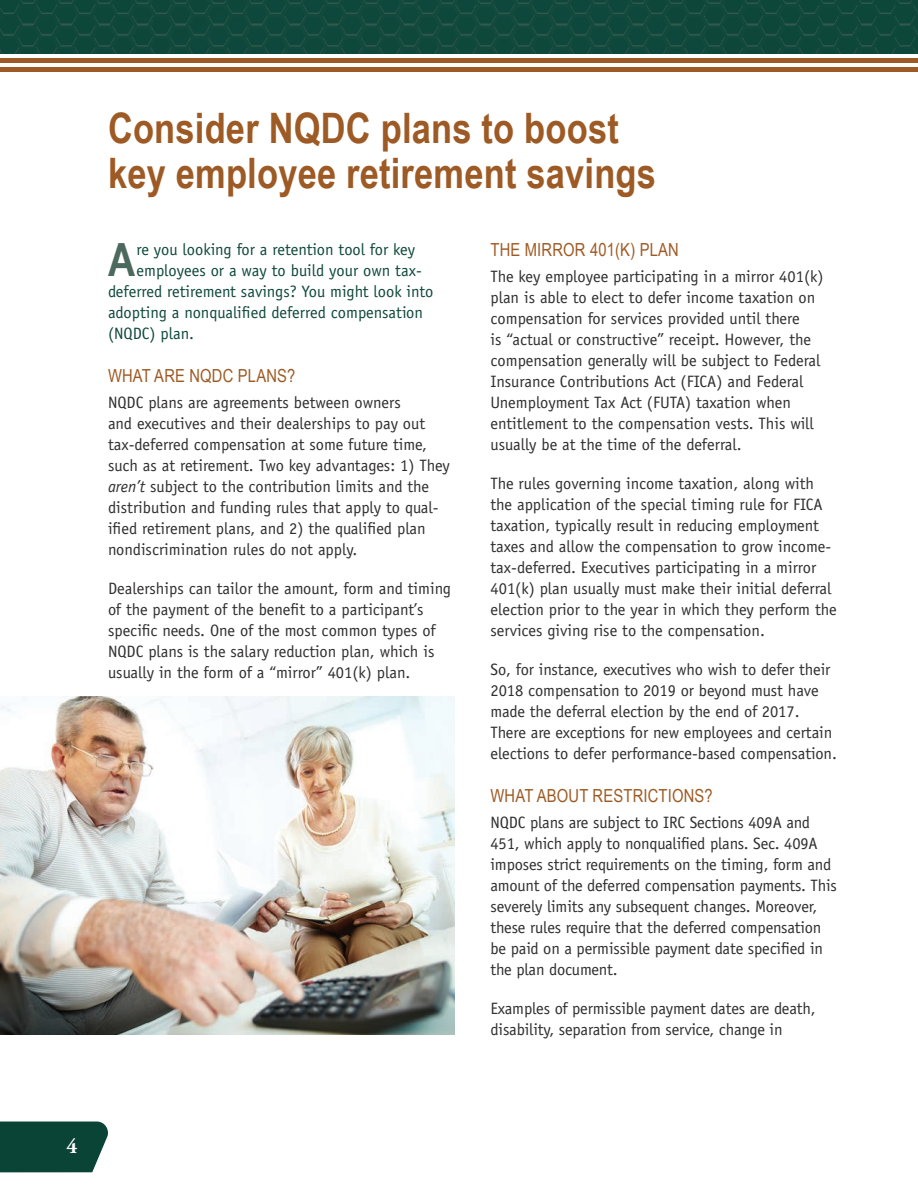
<style>
.page{position:relative;width:918px;height:1188px;background:#fff}
.page>*{position:absolute;margin:0;border:0;box-sizing:border-box;transform-origin:0 0}
.t1{font:700 45.9px "Arial Narrow";color:#4c695e}
.t2{font:700 42px/45px "Arial Narrow";letter-spacing:.005em;color:#9e5a24}
.t3{font:700 21px "Adobe Garamond Pro";color:#fff}
.t4{font:18px "Arial Narrow";letter-spacing:.01em;color:#9e5a24}
.t5{font:16.5px/21px "Officina Sans Std";color:#312f30}
.t6{font:16.5px "Officina Sans Std";color:#10493c}
.s1{font-style:italic}
</style>
<div class="page">
<div style="left:0;top:1122px;width:108px;height:50px;background:#094436"></div>
<img style="left:0;top:0;width:918px;height:54px">
<div style="left:0;top:58px;width:918px;height:5px;background:#9e5a24"></div>
<hr style="left:0;top:68px;width:918px;height:4px;background:#9e5a24">
<img style="left:0;top:696px;width:454px;height:339px">
<h2 class="t2" style="left:108px;top:104px;width:550px">Consider NQDC plans to boost key employee retirement savings</h2>
<h1 class="t1" style="left:108px;top:225px;width:29px">A</h1>
<p class="t6" style="left:137px;top:240px;width:280px">re you looking for a retention tool for key</p>
<p class="t6" style="left:137px;top:261px;width:287px">employees or a way to build your own tax-</p>
<p class="t6" style="left:108px;top:282px;width:327px">deferred retirement savings? You might look into</p>
<p class="t6" style="left:108px;top:303px;width:317px">adopting a nonqualified deferred compensation</p>
<p class="t6" style="left:108px;top:324px;width:88px">(NQDC) plan.</p>
<p class="t4" style="left:108px;top:363px;width:189px">WHAT ARE NQDC PLANS?</p>
<p class="t5" style="left:108px;top:392px;width:343px">NQDC plans are agreements between owners<br>and executives and their dealerships to pay out tax-deferred compensation at some future time, such as at retirement. Two key advantages: 1) They <span class="s1">aren’t</span> subject to the contribution limits and the distribution and funding rules that apply to qual&shy;ified retirement plans, and 2) the qualified plan nondiscrimination rules do not apply.</p>
<p class="t5" style="left:108px;top:578px;width:345px">Dealerships can tailor the amount, form and timing of the payment of the benefit to a participant’s specific needs. One of the most common types of NQDC plans is the salary reduction plan, which is usually in the form of a “mirror” 401(k) plan.</p>
<p class="t4" style="left:490px;top:237px;width:190px">THE MIRROR 401(K) PLAN</p>
<p class="t5" style="left:490px;top:266px;width:335px">The key employee participating in a mirror 401(k) plan is able to elect to defer income taxation on compensation for services provided until there<br>is “actual or constructive” receipt. However, the compensation generally will be subject to Federal Insurance Contributions Act (FICA) and Federal Unemployment Tax Act (FUTA) taxation when entitlement to the compensation vests. This will usually be at the time of the deferral.</p>
<p class="t5" style="left:490px;top:473px;width:348px">The rules governing income taxation, along with the application of the special timing rule for FICA taxation, typically result in reducing employment taxes and allow the compensation to grow income&shy;tax-deferred. Executives participating in a mirror 401(k) plan usually must make their initial deferral election prior to the year in which they perform the services giving rise to the compensation.</p>
<p class="t5" style="left:490px;top:659px;width:348px">So, for instance, executives who wish to defer their 2018 compensation to 2019 or beyond must have made the deferral election by the end of 2017.<br>There are exceptions for new employees and certain elections to defer performance-based compensation.</p>
<p class="t4" style="left:490px;top:783px;width:224px">WHAT ABOUT RESTRICTIONS?</p>
<p class="t5" style="left:490px;top:812px;width:348px">NQDC plans are subject to IRC Sections 409A and 451, which apply to nonqualified plans. Sec. 409A imposes strict requirements on the timing, form and amount of the deferred compensation payments. This severely limits any subsequent changes. Moreover, these rules require that the deferred compensation be paid on a permissible payment date specified in the plan document.</p>
<p class="t5" style="left:490px;top:998px;width:327px">Examples of permissible payment dates are death, disability, separation from service, change in</p>
<p class="t3" style="left:67px;top:1134px;width:12px">4</p>
</div>
